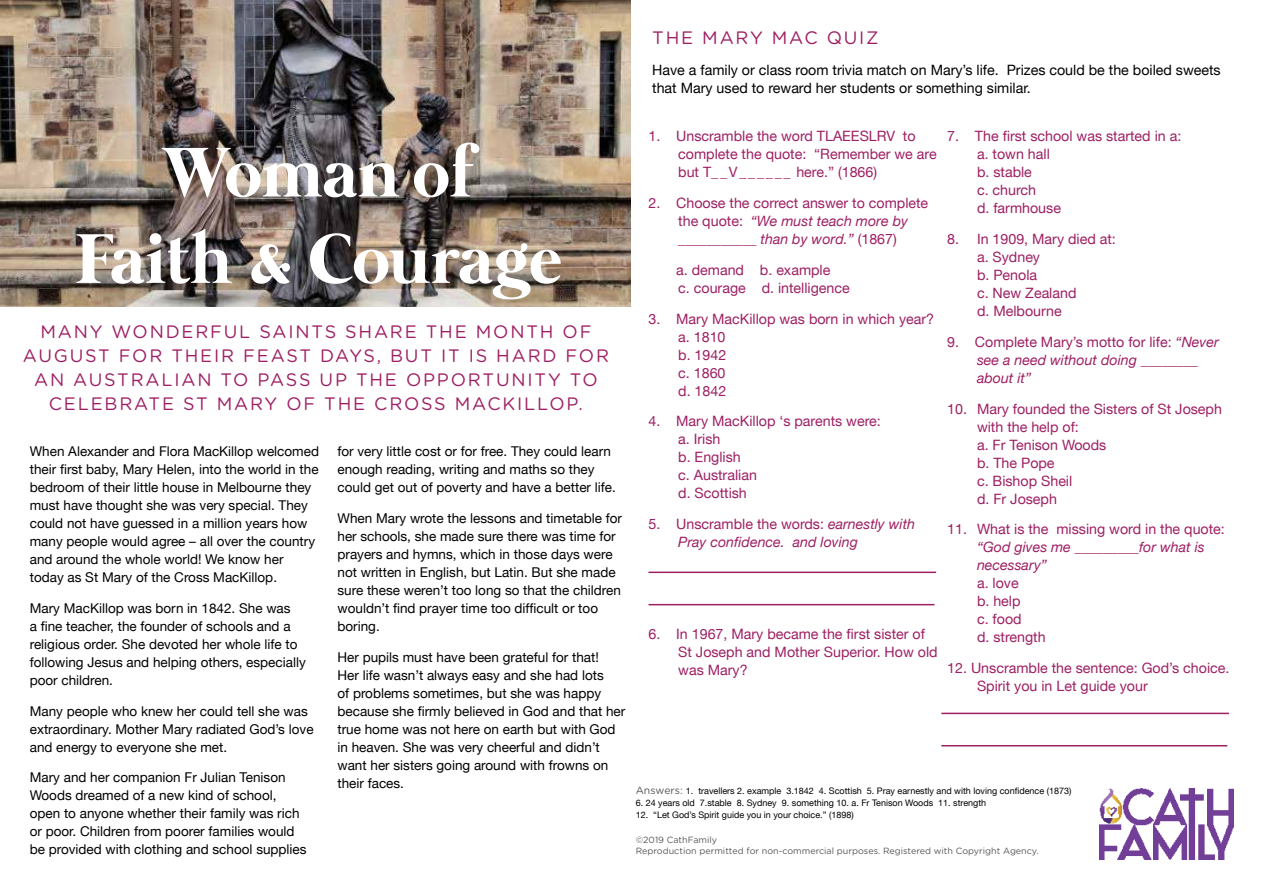
<style>
.page{position:relative;width:1263px;height:893px;background:#fff}
.page>*{position:absolute;margin:0;border:0;box-sizing:border-box;transform-origin:0 0}
.t1{font:700 72px/86.4px "Mermaid";color:#fff;text-align:center}
.t2{font:18px/24px "Gotham Rounded";letter-spacing:.1em;color:#9e1f63;text-align:center}
.t3{font:14.25px/18px "Helvetica Neue LT";color:#9e1f63}
.t4{font:italic 14.25px/18px "Helvetica Neue LT";color:#9e1f63}
.t5{font:14.25px/18px "Helvetica Neue LT";color:#000}
.t6{font:13.5px/18px "Helvetica Neue LT";color:#000}
.t7{font:9px "Helvetica Neue LT";color:#000}
.t8{font:9px/10.8px "Gotham Rounded";color:#575757}
.s1{font-style:italic}
.s2{font-style:normal}
.s3{font-family:"Gotham Rounded";font-size:10.5px;color:#575757}
</style>
<div class="page">
<img style="left:0;top:0;width:630px;height:306px">
<img style="left:1100px;top:789px;width:133px;height:71px">
<hr style="left:648px;top:572px;width:288px;height:1px;background:#9e1f63">
<hr style="left:648px;top:604px;width:286px;height:1px;background:#9e1f63">
<hr style="left:941px;top:713px;width:288px;height:1px;background:#9e1f63">
<hr style="left:941px;top:745px;width:286px;height:1px;background:#9e1f63">
<h2 class="t2" style="left:652px;top:25px;width:228px">THE MARY MAC QUIZ</h2>
<p class="t5" style="left:652px;top:61px;width:570px">Have a family or class room trivia match on Mary’s life. Prizes could be the boiled sweets that Mary used to reward her students or something similar.</p>
<h1 class="t1" style="left:76px;top:134px;width:488px">Woman of<br>Faith &amp; Courage</h1>
<h2 class="t2" style="left:23px;top:319px;width:588px">MANY WONDERFUL SAINTS SHARE THE MONTH OF AUGUST FOR THEIR FEAST DAYS, BUT IT IS HARD FOR AN AUSTRALIAN TO PASS UP THE OPPORTUNITY TO CELEBRATE ST MARY OF THE CROSS MACKILLOP.</h2>
<p class="t6" style="left:30px;top:442px;width:291px">When Alexander and Flora MacKillop welcomed their first baby, Mary Helen, into the world in the bedroom of their little house in Melbourne they must have thought she was very special. They could not have guessed in a million years how many people would agree – all over the country and around the whole world! We know her today as St Mary of the Cross MacKillop.</p>
<p class="t6" style="left:30px;top:599px;width:278px">Mary MacKillop was born in 1842. She was<br>a fine teacher, the founder of schools and a religious order. She devoted her whole life to following Jesus and helping others, especially poor children.</p>
<p class="t6" style="left:30px;top:702px;width:285px">Many people who knew her could tell she was extraordinary. Mother Mary radiated God’s love and energy to everyone she met.</p>
<p class="t6" style="left:30px;top:768px;width:278px">Mary and her companion Fr Julian Tenison Woods dreamed of a new kind of school, open to anyone whether their family was rich or poor. Children from poorer families would be provided with clothing and school supplies</p>
<p class="t6" style="left:337px;top:442px;width:280px">for very little cost or for free. They could learn enough reading, writing and maths so they could get out of poverty and have a better life.</p>
<p class="t6" style="left:337px;top:509px;width:286px">When Mary wrote the lessons and timetable for her schools, she made sure there was time for prayers and hymns, which in those days were not written in English, but Latin. But she made sure these weren’t too long so that the children wouldn’t find prayer time too difficult or too boring.</p>
<p class="t6" style="left:337px;top:648px;width:289px">Her pupils must have been grateful for that!<br>Her life wasn’t always easy and she had lots<br>of problems sometimes, but she was happy because she firmly believed in God and that her true home was not here on earth but with God in heaven. She was very cheerful and didn’t want her sisters going around with frowns on their faces.</p>
<p class="t3" style="left:678px;top:127px;width:260px;text-indent:-30px">1. Unscramble the word TLAEESLRV to complete the quote: “Remember we are but T__V______ here.” (1866)</p>
<p class="t3" style="left:678px;top:194px;width:252px;text-indent:-30px">2. Choose the correct answer to complete the quote: <span class="s1">“We must teach more by ___________ than by word.”</span> (1867)</p>
<p class="t3" style="left:676px;top:261px;width:175px">a. demand b. example<br>c. courage d. intelligence</p>
<p class="t3" style="left:678px;top:309px;width:257px;text-indent:-30px">3. Mary MacKillop was born in which year? a. 1810<br>b. 1942<br>c. 1860<br>d. 1842</p>
<p class="t3" style="left:678px;top:412px;width:204px;text-indent:-30px">4. Mary MacKillop ‘s parents were: a. Irish<br>b. English<br>c. Australian<br>d. Scottish</p>
<p class="t4" style="left:678px;top:515px;width:238px;text-indent:-30px"><span class="s2">5. Unscramble the words:</span> earnestly with<br>Pray confidence. and loving</p>
<p class="t3" style="left:678px;top:625px;width:261px;text-indent:-30px">6. In 1967, Mary became the first sister of<br>St Joseph and Mother Superior. How old was Mary?</p>
<p class="t3" style="left:977px;top:127px;width:206px;text-indent:-30px">7. The first school was started in a: a. town hall<br>b. stable<br>c. church<br>d. farmhouse</p>
<p class="t3" style="left:977px;top:230px;width:140px;text-indent:-30px">8. In 1909, Mary died at: a. Sydney<br>b. Penola<br>c. New Zealand<br>d. Melbourne</p>
<p class="t4" style="left:977px;top:332px;width:243px;text-indent:-30px"><span class="s2">9. Complete Mary’s motto for life:</span> “Never see a need without doing ________ about it”</p>
<p class="t3" style="left:977px;top:399px;width:246px;text-indent:-30px">10. Mary founded the Sisters of St Joseph with the help of:<br>a. Fr Tenison Woods<br>b. The Pope<br>c. Bishop Sheil<br>d. Fr Joseph</p>
<p class="t3" style="left:947px;top:520px;width:279px">11. What is the missing word in the quote:</p>
<p class="t4" style="left:977px;top:538px;width:229px">“God gives me _________for what is necessary”</p>
<p class="t3" style="left:977px;top:574px;width:70px">a. love<br>b. help<br>c. food<br>d. strength</p>
<p class="t3" style="left:977px;top:659px;width:254px;text-indent:-30px">12. Unscramble the sentence: God’s choice.<br>Spirit you in Let guide your</p>
<p class="t7" style="left:636px;top:786px;width:437px"><span class="s3">Answers:</span> 1. travellers 2. example 3.1842 4. Scottish 5. Pray earnestly and with loving confidence (1873)</p>
<p class="t7" style="left:636px;top:798px;width:352px">6. 24 years old 7.stable 8. Sydney 9. something 10. a. Fr Tenison Woods 11. strength</p>
<p class="t7" style="left:636px;top:810px;width:220px">12. “Let God’s Spirit guide you in your choice.” (1898)</p>
<p class="t8" style="left:636px;top:834px;width:404px">©2019 CathFamily<br>Reproduction permitted for non-commercial purposes. Registered with Copyright Agency.</p>
</div>
